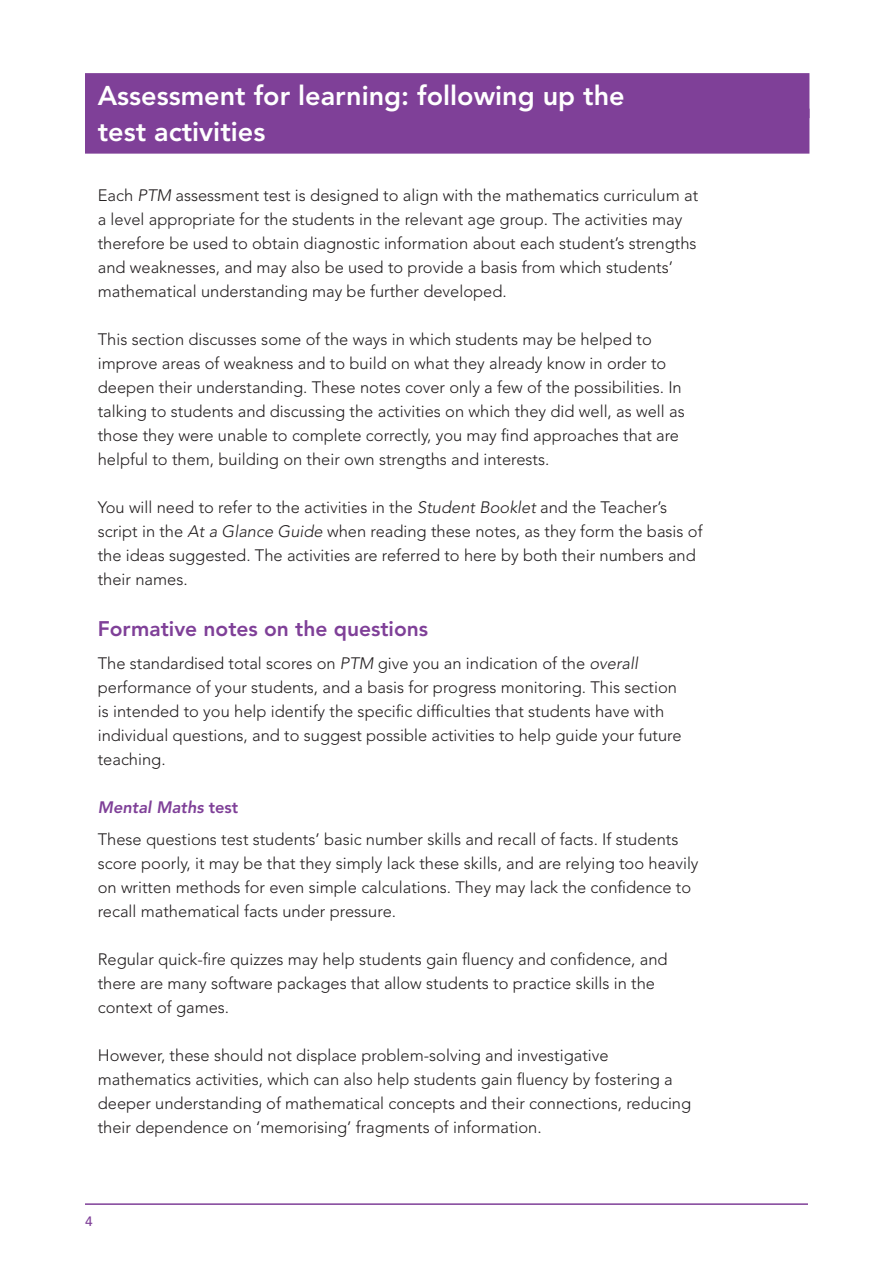
<style>
.page{position:relative;width:893px;height:1263px;background:#fff}
.page>*{position:absolute;margin:0;border:0;box-sizing:border-box;transform-origin:0 0}
.t1{font:800 27px/35.5px "Avenir";color:#fff}
.t2{font:800 21px "Avenir";color:#7f4098}
.t3{font:300 16.5px/24px "Avenir";color:#231f20}
.t4{font:500 13.5px "Avenir";color:#7f4098}
.s1{font-style:italic}
.s2{font-weight:800;font-style:italic;color:#7f4098}
.s3{font-weight:800;color:#7f4098}
</style>
<div class="page">
<hr style="left:85px;top:1203px;width:723px;height:2px;background:#7f4098">
<div style="left:85px;top:73px;width:724px;height:45px;background:#7f4098"></div>
<div style="left:85px;top:109px;width:724px;height:45px;background:#7f4098"></div>
<h1 class="t1" style="left:98px;top:80px;width:528px">Assessment for learning: following up the test activities</h1>
<p class="t3" style="left:98px;top:185px;width:602px">Each <span class="s1">PTM</span> assessment test is designed to align with the mathematics curriculum at a level appropriate for the students in the relevant age group. The activities may therefore be used to obtain diagnostic information about each student’s strengths and weaknesses, and may also be used to provide a basis from which students’ mathematical understanding may be further developed.</p>
<p class="t3" style="left:98px;top:329px;width:588px">This section discusses some of the ways in which students may be helped to improve areas of weakness and to build on what they already know in order to deepen their understanding. These notes cover only a few of the possibilities. In talking to students and discussing the activities on which they did well, as well as those they were unable to complete correctly, you may find approaches that are helpful to them, building on their own strengths and interests.</p>
<p class="t3" style="left:98px;top:497px;width:606px">You will need to refer to the activities in the <span class="s1">Student Booklet</span> and the Teacher’s script in the <span class="s1">At a Glance Guide</span> when reading these notes, as they form the basis of the ideas suggested. The activities are referred to here by both their numbers and their names.</p>
<p class="t2" style="left:98px;top:620px;width:332px">Formative notes on the questions</p>
<p class="t3" style="left:98px;top:652px;width:585px">The standardised total scores on <span class="s1">PTM</span> give you an indication of the <span class="s1">overall </span>performance of your students, and a basis for progress monitoring. This section is intended to you help identify the specific difficulties that students have with individual questions, and to suggest possible activities to help guide your future teaching.</p>
<p class="t3" style="left:98px;top:792px;width:582px;line-height:32.5px"><span class="s2">Mental Maths</span> <span class="s3">test<br></span>These questions test students’ basic number skills and recall of facts. If students</p>
<p class="t3" style="left:98px;top:853px;width:602px">score poorly, it may be that they simply lack these skills, and are relying too heavily on written methods for even simple calculations. They may lack the confidence to recall mathematical facts under pressure.</p>
<p class="t3" style="left:98px;top:949px;width:571px">Regular quick-fire quizzes may help students gain fluency and confidence, and there are many software packages that allow students to practice skills in the context of games.</p>
<p class="t3" style="left:98px;top:1045px;width:595px">However, these should not displace problem-solving and investigative mathematics activities, which can also help students gain fluency by fostering a deeper understanding of mathematical concepts and their connections, reducing their dependence on ‘memorising’ fragments of information.</p>
<p class="t4" style="left:85px;top:1216px;width:9px">4</p>
</div>
